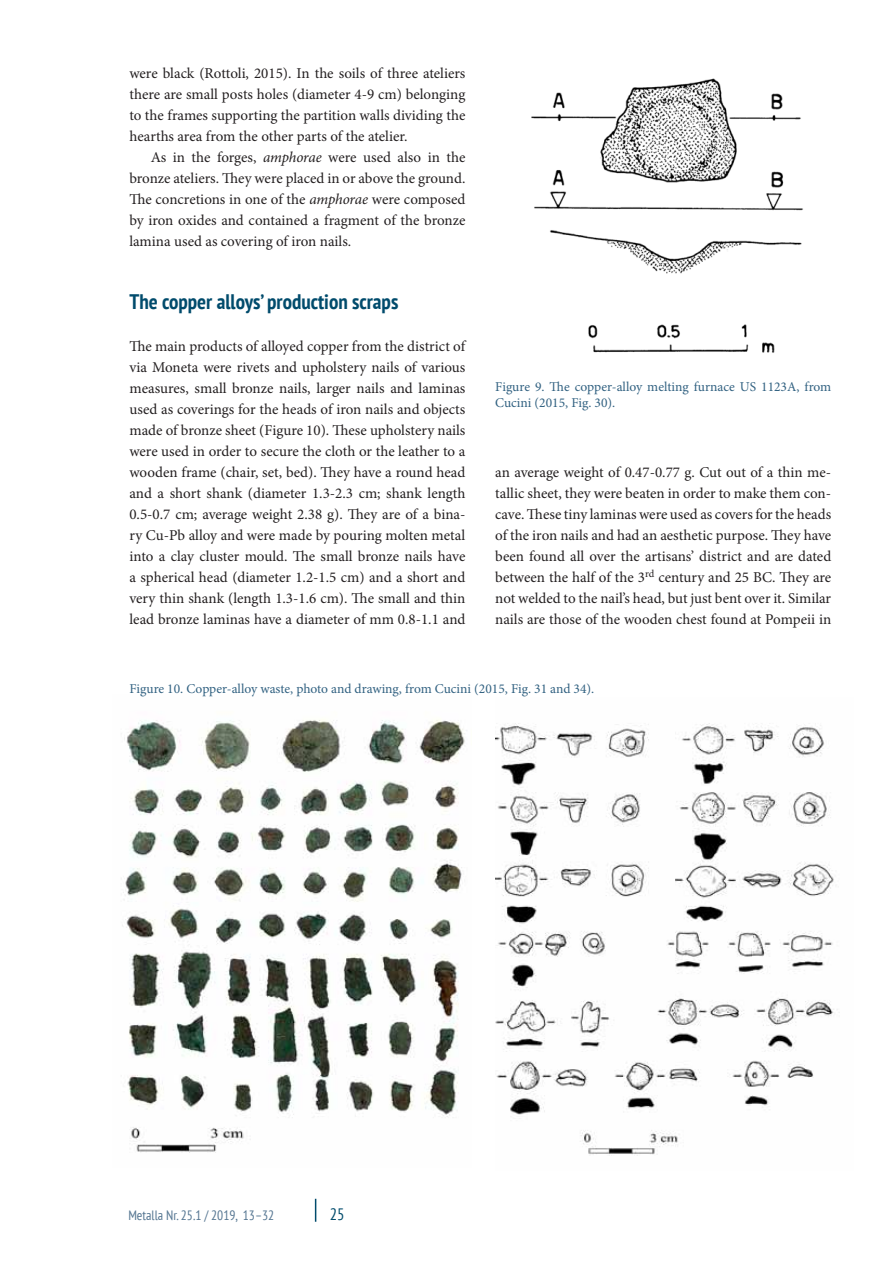
<style>
.page{position:relative;width:892px;height:1261px;background:#fff}
.page>*{position:absolute;margin:0;border:0;box-sizing:border-box;transform-origin:0 0}
.t1{font:700 condensed 21px "PT Sans";color:#004b6c}
.t2{font:condensed 16.5px "PT Sans";color:#004b6c}
.t3{font:15px/21px "Minion Pro";color:#231f20;text-align:justify}
.t4{font:13.5px/16.5px "Minion Pro";color:#316181}
.t5{font:condensed 13.5px "PT Sans";color:#547591}
.s1{font-style:italic}
</style>
<div class="page">
<svg style="left:315px;top:1198px;width:1px;height:23px"></svg>
<img style="left:122px;top:719px;width:343px;height:434px">
<img style="left:531px;top:78px;width:272px;height:275px">
<img style="left:495px;top:723px;width:343px;height:433px">
<p class="t3" style="left:129px;top:64px;width:337px">were black ( Rottoli, 2015). In the soils of three ateliers there are small posts holes (diameter 4-9 cm) belonging to the frames supporting the partition walls dividing the hearths area from the other parts of the atelier.</p>
<p class="t3" style="left:129px;top:148px;width:337px;text-indent:21px">As in the forges, <span class="s1">amphorae</span> were used also in the bronze ateliers. They were placed in or above the ground.<br>The concretions in one of the <span class="s1">amphorae</span> were composed by iron oxides and contained a fragment of the bronze lamina used as covering of iron nails.</p>
<h1 class="t1" style="left:129px;top:287px;width:270px">The copper alloys’ production scraps</h1>
<p class="t3" style="left:129px;top:337px;width:337px">The main products of alloyed copper from the district of via Moneta were rivets and upholstery nails of various measures, small bronze nails, larger nails and laminas used as coverings for the heads of iron nails and objects made of bronze sheet (Figure 10). These upholstery nails were used in order to secure the cloth or the leather to a wooden frame (chair, set, bed). They have a round head and a short shank (diameter 1.3-2.3 cm; shank length 0.5-0.7 cm; average weight 2.38 g). They are of a bina&shy;ry Cu-Pb alloy and were made by pouring molten metal into a clay cluster mould. The small bronze nails have a spherical head (diameter 1.2-1.5 cm) and a short and very thin shank (length 1.3-1.6 cm). The small and thin lead bronze laminas have a diameter of mm 0.8-1.1 and</p>
<p class="t4" style="left:495px;top:379px;width:337px">Figure 9. The copper-alloy melting furnace US 1123A, from<br>Cucini (2015, Fig. 30).</p>
<p class="t3" style="left:495px;top:463px;width:337px">an average weight of 0.47-0.77 g. Cut out of a thin me&shy;tallic sheet, they were beaten in order to make them con&shy;cave. These tiny laminas were used as covers for the heads of the iron nails and had an aesthetic purpose. They have been found all over the artisans’ district and are dated between the half of the 3<sup>rd</sup> century and 25 BC. They are not welded to the nail’s head, but just bent over it. Similar nails are those of the wooden chest found at Pompeii in</p>
<p class="t4" style="left:129px;top:682px;width:466px">Figure 10. Copper-alloy waste, photo and drawing, from Cucini (2015, Fig. 31 and 34).</p>
<p class="t5" style="left:128px;top:1206px;width:147px">Metalla Nr. 25.1 / 2019, 13–32</p>
<p class="t2" style="left:330px;top:1203px;width:16px">25</p>
</div>
